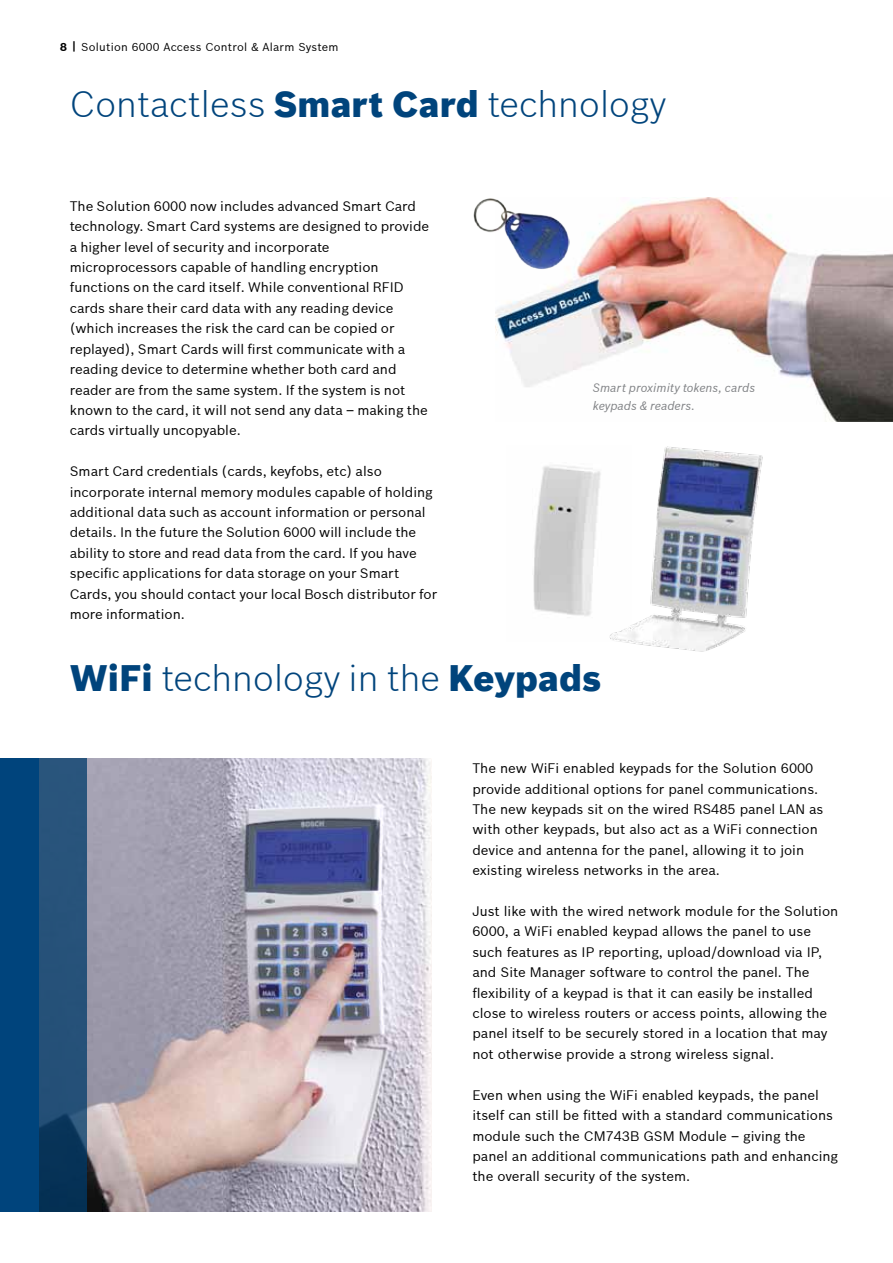
<style>
.page{position:relative;width:893px;height:1263px;background:#fff}
.page>*{position:absolute;margin:0;border:0;box-sizing:border-box;transform-origin:0 0}
.t1{font:300 36px "Bosch Sans";letter-spacing:.005em;color:#00447c}
.t2{font:13.5px/20.4px "Bosch Sans";color:#000}
.t3{font:italic 12px/18px "Bosch Sans";color:#808285}
.t4{font:11.25px "Bosch Sans";letter-spacing:.02em;color:#000}
.s1{font-weight:700}
.s2{font-weight:900}
</style>
<div class="page">
<img style="left:495px;top:197px;width:398px;height:225px">
<img style="left:473px;top:197px;width:96px;height:72px">
<img style="left:87px;top:759px;width:345px;height:453px">
<div style="left:0;top:759px;width:39px;height:453px;background:#00447c"></div>
<svg style="left:39px;top:759px;width:48px;height:453px;background:#204c73"></svg>
<img style="left:533px;top:465px;width:60px;height:151px">
<img style="left:593px;top:446px;width:170px;height:206px">
<p class="t4" style="left:60px;top:40px;width:280px"><span class="s1">8 |</span> Solution 6000 Access Control &amp; Alarm System</p>
<h1 class="t1" style="left:70px;top:82px;width:598px">Contactless <span class="s2">Smart Card</span> technology</h1>
<p class="t2" style="left:70px;top:196px;width:361px">The Solution 6000 now includes advanced Smart Card technology. Smart Card systems are designed to provide a higher level of security and incorporate microprocessors capable of handling encryption functions on the card itself. While conventional RFID cards share their card data with any reading device (which increases the risk the card can be copied or replayed), Smart Cards will first communicate with a reading device to determine whether both card and reader are from the same system. If the system is not known to the card, it will not send any data – making the cards virtually uncopyable.</p>
<p class="t2" style="left:70px;top:461px;width:369px">Smart Card credentials (cards, keyfobs, etc) also incorporate internal memory modules capable of holding additional data such as account information or personal details. In the future the Solution 6000 will include the ability to store and read data from the card. If you have specific applications for data storage on your Smart Cards, you should contact your local Bosch distributor for more information.</p>
<p class="t3" style="left:593px;top:379px;width:164px">Smart proximity tokens, cards keypads &amp; readers.</p>
<h1 class="t1" style="left:70px;top:656px;width:533px"><span class="s2">WiFi</span> technology in the <span class="s2">Keypads</span></h1>
<p class="t2" style="left:472px;top:758px;width:352px">The new WiFi enabled keypads for the Solution 6000 provide additional options for panel communications.<br>The new keypads sit on the wired RS485 panel LAN as with other keypads, but also act as a WiFi connection device and antenna for the panel, allowing it to join existing wireless networks in the area.</p>
<p class="t2" style="left:472px;top:901px;width:367px">Just like with the wired network module for the Solution 6000, a WiFi enabled keypad allows the panel to use such features as IP reporting, upload/download via IP, and Site Manager software to control the panel. The flexibility of a keypad is that it can easily be installed close to wireless routers or access points, allowing the panel itself to be securely stored in a location that may not otherwise provide a strong wireless signal.</p>
<p class="t2" style="left:472px;top:1084px;width:367px">Even when using the WiFi enabled keypads, the panel itself can still be fitted with a standard communications module such the CM743B GSM Module – giving the panel an additional communications path and enhancing the overall security of the system.</p>
</div>
